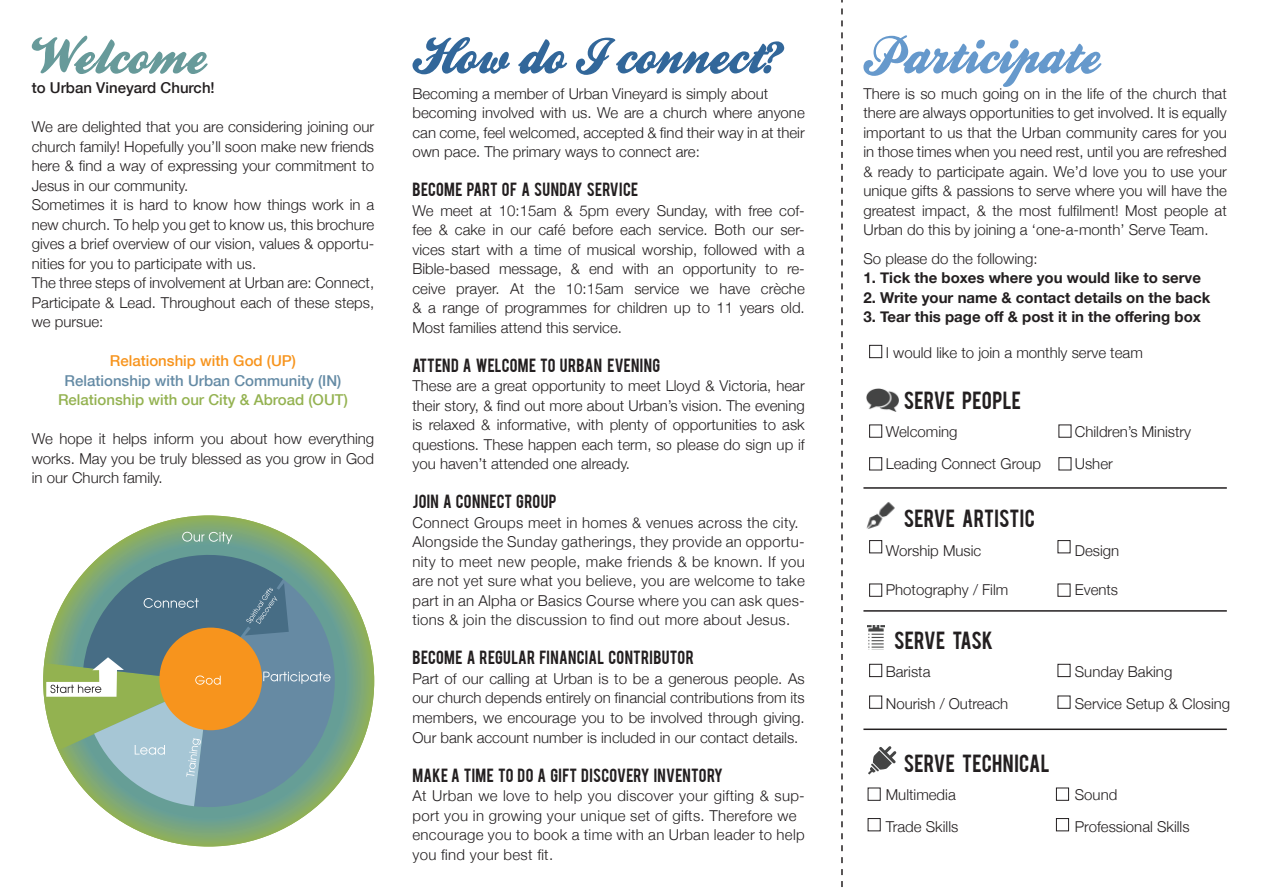
<style>
.page{position:relative;width:1263px;height:893px;background:#fff}
.page>*{position:absolute;margin:0;border:0;box-sizing:border-box;transform-origin:0 0}
.t1{font:19.5px "Bebas";letter-spacing:.015em;color:#231f20}
.t2{font:300 15px/19.5px "Helvetica Neue";color:#231f20;text-align:justify}
.t3{font:300 15px/19.5px "Helvetica Neue";letter-spacing:.02em;color:#231f20}
.t4{font:15px "Bebas";letter-spacing:.02em;color:#231f20}
.t5{font:700 15px "Helvetica Neue";color:#231f20}
.t6{font:500 15px "Helvetica Neue";color:#94b251}
.t7{font:500 15px "Helvetica Neue";color:#658ba5}
.t8{font:500 15px "Helvetica Neue";color:#f7941d}
.t9{font:500 15px "Helvetica Neue";color:#231f20}
</style>
<div class="page">
<svg style="left:32px;top:36px;width:176px;height:38px"></svg>
<svg style="left:412px;top:37px;width:372px;height:38px"></svg>
<svg style="left:863px;top:35px;width:238px;height:52px"></svg>
<svg style="left:43px;top:515px;width:331px;height:331px;background:#7da877"></svg>
<svg style="left:43px;top:532px;width:292px;height:275px;background:#8da292"></svg>
<img style="left:868px;top:746px;width:28px;height:28px">
<img style="left:868px;top:626px;width:16px;height:24px">
<img style="left:866px;top:388px;width:32px;height:23px">
<img style="left:867px;top:502px;width:27px;height:27px">
<hr style="left:863px;top:487px;width:364px;height:2px;background:#231f20">
<hr style="left:863px;top:610px;width:364px;height:2px;background:#231f20">
<hr style="left:863px;top:728px;width:364px;height:2px;background:#231f20">
<div style="left:869px;top:425px;width:13px;height:12px;border:1px solid #231f20"></div>
<div style="left:869px;top:345px;width:13px;height:13px;border:1px solid #231f20"></div>
<div style="left:869px;top:540px;width:13px;height:13px;border:1px solid #231f20"></div>
<div style="left:869px;top:664px;width:13px;height:13px;border:1px solid #231f20"></div>
<div style="left:1058px;top:540px;width:12px;height:13px;border:1px solid #231f20"></div>
<div style="left:1058px;top:664px;width:12px;height:13px;border:1px solid #231f20"></div>
<div style="left:869px;top:457px;width:13px;height:13px;border:1px solid #231f20"></div>
<div style="left:1059px;top:457px;width:12px;height:13px;border:1px solid #231f20"></div>
<div style="left:869px;top:584px;width:13px;height:12px;border:1px solid #231f20"></div>
<div style="left:869px;top:696px;width:13px;height:12px;border:1px solid #231f20"></div>
<div style="left:868px;top:818px;width:12px;height:13px;border:1px solid #231f20"></div>
<div style="left:1056px;top:788px;width:13px;height:12px;border:1px solid #231f20"></div>
<div style="left:1056px;top:818px;width:13px;height:13px;border:1px solid #231f20"></div>
<svg style="left:841px;top:0;width:2px;height:887px"></svg>
<p class="t9" style="left:32px;top:76px;width:184px">to Urban Vineyard Church!</p>
<p class="t2" style="left:32px;top:116px;width:344px;text-align:left">We are delighted that you are considering joining our church family! Hopefully you’ll soon make new friends here &amp; find a way of expressing your commitment to Jesus in our community.<br>Sometimes it is hard to know how things work in a new church. To help you get to know us, this brochure gives a brief overview of our vision, values &amp; opportu&shy;nities for you to participate with us.<br>The three steps of involvement at Urban are: Connect, Participate &amp; Lead. Throughout each of these steps, we pursue:</p>
<p class="t8" style="left:110px;top:349px;width:188px">Relationship with God (UP)</p>
<p class="t7" style="left:65px;top:368px;width:278px">Relationship with Urban Community (IN)</p>
<p class="t6" style="left:58px;top:388px;width:291px">Relationship with our City &amp; Abroad (OUT)</p>
<p class="t2" style="left:32px;top:428px;width:344px">We hope it helps inform you about how everything works. May you be truly blessed as you grow in God in our Church family.</p>
<p class="t2" style="left:412px;top:83px;width:394px;text-align:left">Becoming a member of Urban Vineyard is simply about becoming involved with us. We are a church where anyone can come, feel welcomed, accepted &amp; find their way in at their own pace. The primary ways to connect are:</p>
<p class="t4" style="left:412px;top:179px;width:227px">BECOME PART OF A SUNDAY SERVICE</p>
<p class="t2" style="left:412px;top:200px;width:394px">We meet at 10:15am &amp; 5pm every Sunday, with free cof&shy;fee &amp; cake in our café before each service. Both our ser&shy;vices start with a time of musical worship, followed with a Bible-based message, &amp; end with an opportunity to re&shy;ceive prayer. At the 10:15am service we have crèche &amp; a range of programmes for children up to 11 years old.<br>Most families attend this service.</p>
<p class="t4" style="left:412px;top:354px;width:249px">ATTEND A WELCOME TO URBAN EVENING</p>
<p class="t2" style="left:412px;top:375px;width:394px">These are a great opportunity to meet Lloyd &amp; Victoria, hear their story, &amp; find out more about Urban’s vision. The evening is relaxed &amp; informative, with plenty of opportunities to ask questions. These happen each term, so please do sign up if you haven’t attended one already.</p>
<p class="t4" style="left:412px;top:491px;width:146px">JOIN A CONNECT GROUP</p>
<p class="t3" style="left:412px;top:512px;width:394px">Connect Groups meet in homes &amp; venues across the city.<br>Alongside the Sunday gatherings, they provide an opportu&shy;nity to meet new people, make friends &amp; be known. If you are not yet sure what you believe, you are welcome to take part in an Alpha or Basics Course where you can ask ques&shy;tions &amp; join the discussion to find out more about Jesus.</p>
<p class="t4" style="left:412px;top:647px;width:283px">BECOME A REGULAR FINANCIAL CONTRIBUTOR</p>
<p class="t2" style="left:412px;top:668px;width:394px">Part of our calling at Urban is to be a generous people. As our church depends entirely on financial contributions from its members, we encourage you to be involved through giving.<br>Our bank account number is included in our contact details.</p>
<p class="t4" style="left:412px;top:764px;width:312px">MAKE A TIME TO DO A GIFT DISCOVERY INVENTORY</p>
<p class="t3" style="left:412px;top:785px;width:394px">At Urban we love to help you discover your gifting &amp; sup&shy;port you in growing your unique set of gifts. Therefore we encourage you to book a time with an Urban leader to help you find your best fit.</p>
<p class="t2" style="left:863px;top:83px;width:365px">There is so much going on in the life of the church that there are always opportunities to get involved. It is equally important to us that the Urban community cares for you in those times when you need rest, until you are refreshed &amp; ready to participate again. We’d love you to use your unique gifts &amp; passions to serve where you will have the greatest impact, &amp; the most fulfilment! Most people at Urban do this by joining a ‘one-a-month’ Serve Team.</p>
<p class="t2" style="left:863px;top:248px;width:176px">So please do the following:</p>
<p class="t5" style="left:863px;top:265px;width:339px">1. Tick the boxes where you would like to serve</p>
<p class="t5" style="left:863px;top:284px;width:348px">2. Write your name &amp; contact details on the back</p>
<p class="t5" style="left:863px;top:304px;width:339px">3. Tear this page off &amp; post it in the offering box</p>
<p class="t2" style="left:886px;top:342px;width:258px">I would like to join a monthly serve team</p>
<h1 class="t1" style="left:904px;top:386px;width:119px">SERVE PEOPLE</h1>
<p class="t2" style="left:886px;top:421px;width:73px">Welcoming</p>
<p class="t2" style="left:1075px;top:421px;width:118px">Children’s Ministry</p>
<p class="t2" style="left:886px;top:453px;width:157px">Leading Connect Group</p>
<p class="t2" style="left:1075px;top:453px;width:40px">Usher</p>
<h1 class="t1" style="left:904px;top:504px;width:133px">SERVE ARTISTIC</h1>
<p class="t2" style="left:886px;top:540px;width:97px">Worship Music</p>
<p class="t2" style="left:1075px;top:540px;width:46px">Design</p>
<p class="t2" style="left:886px;top:579px;width:124px">Photography / Film</p>
<p class="t2" style="left:1075px;top:579px;width:45px">Events</p>
<h1 class="t1" style="left:894px;top:626px;width:101px">SERVE TASK</h1>
<p class="t2" style="left:886px;top:661px;width:46px">Barista</p>
<p class="t2" style="left:1075px;top:661px;width:99px">Sunday Baking</p>
<p class="t2" style="left:886px;top:693px;width:124px">Nourish / Outreach</p>
<p class="t2" style="left:1075px;top:693px;width:157px">Service Setup &amp; Closing</p>
<h1 class="t1" style="left:904px;top:749px;width:147px">SERVE TECHNICAL</h1>
<p class="t2" style="left:886px;top:784px;width:71px">Multimedia</p>
<p class="t2" style="left:1075px;top:784px;width:44px">Sound</p>
<p class="t2" style="left:886px;top:816px;width:74px">Trade Skills</p>
<p class="t2" style="left:1075px;top:816px;width:116px">Professional Skills</p>
</div>
